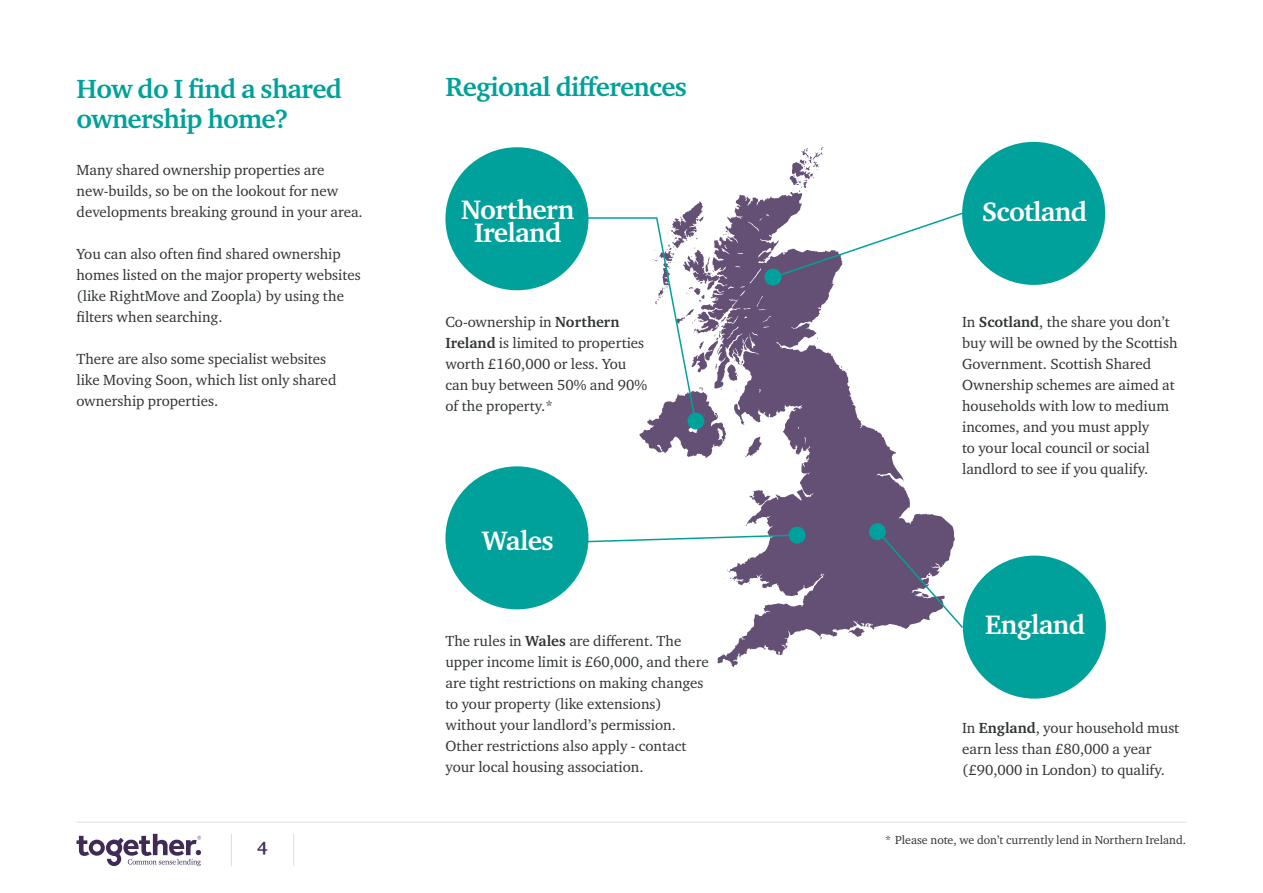
<style>
.page{position:relative;width:1263px;height:893px;background:#fff}
.page>*{position:absolute;margin:0;border:0;box-sizing:border-box;transform-origin:0 0}
.t1{font:700 27.45px/23.4px "Charter ITC Pro";letter-spacing:-.025em;color:#fff;text-align:center}
.t2{font:700 27px "Charter ITC Pro";letter-spacing:-.025em;color:#00a19a}
.t3{font:700 18px "Charter ITC Pro";color:#402b56}
.t4{font:15px/21px "Charter ITC Pro";color:#2f3432}
.t5{font:12px "Charter ITC Pro";color:#2f3432}
.s1{font-weight:700}
</style>
<div class="page">
<hr style="left:77px;top:822px;width:1109px;height:1px;background:#dbdddd">
<svg style="left:77px;top:834px;width:124px;height:32px"></svg>
<hr style="left:231px;top:834px;width:1px;height:32px;background:#dbdddd">
<hr style="left:293px;top:834px;width:1px;height:32px;background:#dbdddd">
<svg style="left:639px;top:147px;width:309px;height:520px"></svg>
<svg style="left:655px;top:216px;width:50px;height:214px"></svg>
<svg style="left:763px;top:211px;width:201px;height:76px"></svg>
<svg style="left:868px;top:522px;width:96px;height:107px"></svg>
<svg style="left:587px;top:526px;width:220px;height:19px"></svg>
<div style="left:962px;top:142px;width:143px;height:143px;background:#00a19a;border-radius:50%"></div>
<div style="left:963px;top:556px;width:143px;height:143px;background:#00a19a;border-radius:50%"></div>
<hr style="left:586px;top:217px;width:70px;height:2px;background:#00a19a">
<div style="left:445px;top:147px;width:143px;height:143px;background:#00a19a;border-radius:50%"></div>
<div style="left:445px;top:466px;width:143px;height:143px;background:#00a19a;border-radius:50%"></div>
<p class="t2" style="left:77px;top:72px;width:267px">How do I find a shared</p>
<p class="t2" style="left:445px;top:71px;width:243px">Regional differences</p>
<p class="t2" style="left:77px;top:102px;width:213px">ownership home?</p>
<p class="t4" style="left:77px;top:159px;width:288px">Many shared ownership properties are new-builds, so be on the lookout for new developments breaking ground in your area.</p>
<p class="t4" style="left:77px;top:243px;width:286px">You can also often find shared ownership homes listed on the major property websites (like RightMove and Zoopla) by using the filters when searching.</p>
<p class="t4" style="left:77px;top:348px;width:261px">There are also some specialist websites like Moving Soon, which list only shared ownership properties.</p>
<p class="t1" style="left:461px;top:198px;width:114px">Northern<br>Ireland</p>
<p class="t4" style="left:445px;top:311px;width:203px">Co-ownership in <span class="s1">Northern<br>Ireland</span> is limited to properties worth £160,000 or less. You can buy between 50% and 90% of the property.*</p>
<p class="t1" style="left:482px;top:529px;width:73px">Wales</p>
<p class="t3" style="left:257px;top:836px;width:12px">4</p>
<p class="t4" style="left:445px;top:630px;width:265px">The rules in <span class="s1">Wales</span> are different. The upper income limit is £60,000, and there are tight restrictions on making changes to your property (like extensions) without your landlord’s permission.<br>Other restrictions also apply - contact your local housing association.</p>
<p class="t1" style="left:982px;top:200px;width:107px">Scotland</p>
<p class="t4" style="left:962px;top:311px;width:217px">In <span class="s1">Scotland</span>, the share you don’t buy will be owned by the Scottish<br>Government. Scottish Shared<br>Ownership schemes are aimed at households with low to medium incomes, and you must apply<br>to your local council or social landlord to see if you qualify.</p>
<p class="t1" style="left:985px;top:613px;width:101px">England</p>
<p class="t4" style="left:962px;top:717px;width:219px">In <span class="s1">England</span>, your household must earn less than £80,000 a year (£90,000 in London) to qualify.</p>
<p class="t5" style="left:885px;top:832px;width:303px">* Please note, we don’t currently lend in Northern Ireland.</p>
</div>
